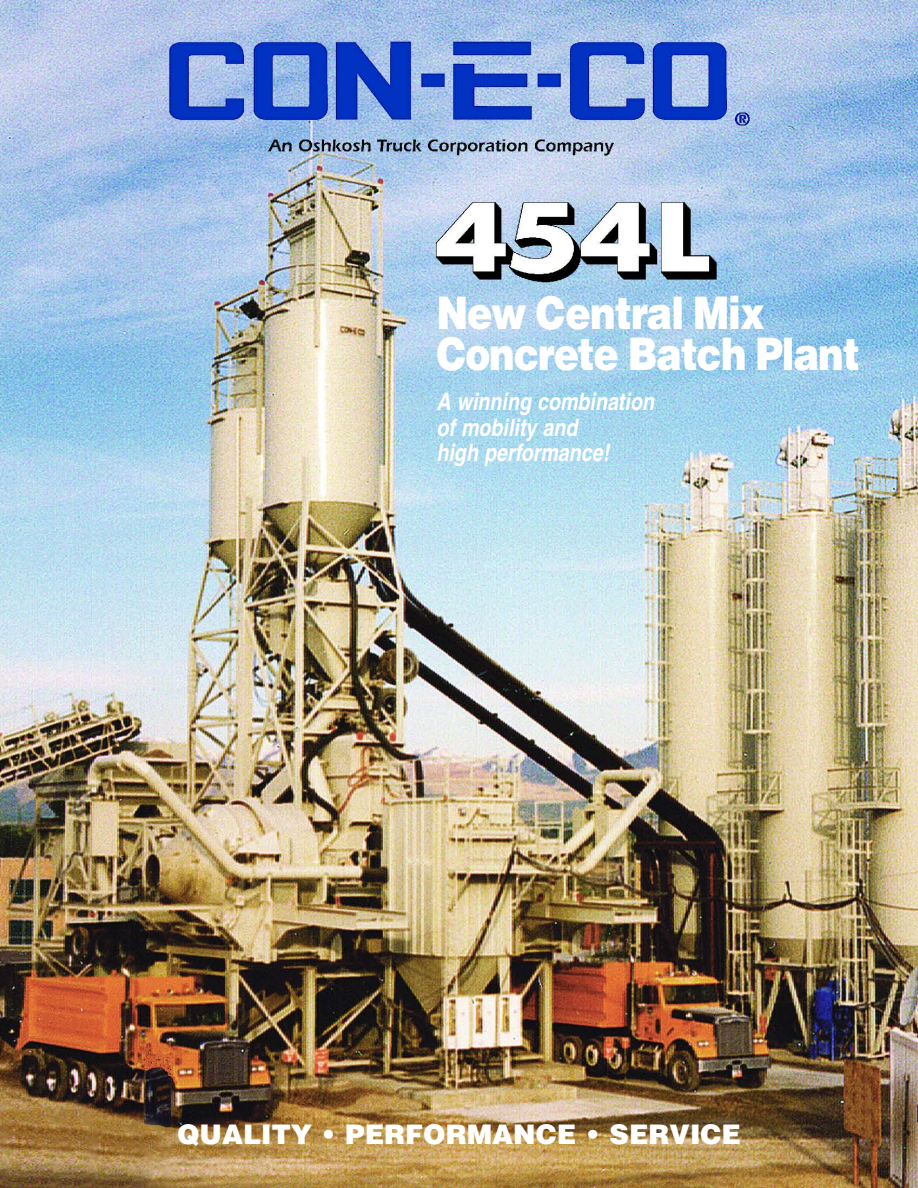
<style>
.page{position:relative;width:918px;height:1188px;background:#fff}
.page>*{position:absolute;margin:0;border:0;box-sizing:border-box;transform-origin:0 0}
.t1{font:900 45px/40.5px "Helvetica";letter-spacing:-.025em;color:#fff;scale:.85 1}
.t2{font:900 27px "Helvetica";color:#fff}
.t3{font:italic 700 condensed 24px/25.5px "Helvetica";color:#fff}
</style>
<div class="page">
<img style="left:0;top:0;width:918px;height:1188px">
<h1 class="t1" style="left:436px;top:294px;width:500px">New Central Mix<br>Concrete Batch Plant</h1>
<h2 class="t3" style="left:436px;top:392px;width:219px">A winning combination of mobility and<br>high performance!</h2>
<p class="t2" style="left:177px;top:1119px;width:566px">QUALITY • PERFORMANCE • SERVICE</p>
</div>
